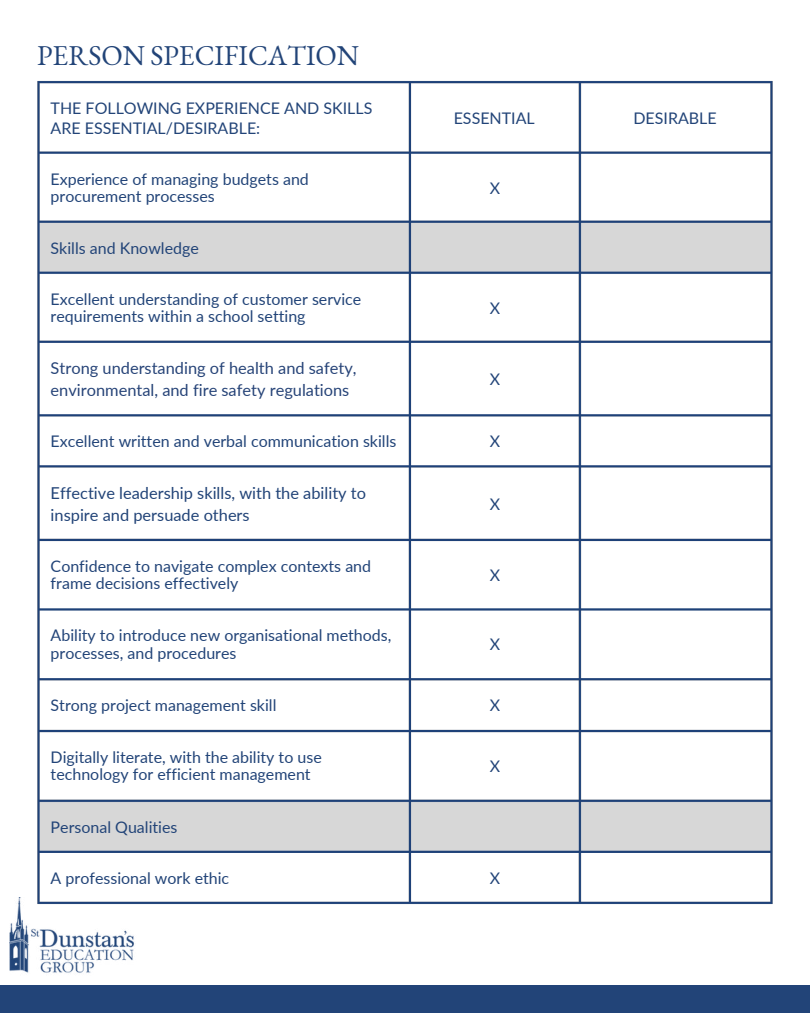
<style>
.page{position:relative;width:810px;height:1013px;background:#fff}
.page>*{position:absolute;margin:0;border:0;box-sizing:border-box;transform-origin:0 0}
.t1{font:28px "EB Garamond";color:#224478}
.t2{font:16.4px/21.8px "Lato";color:#274478}
.t3{font:16.4px/21.8px "Lato";color:#224478}
.t4{font:16px/17.2px "Lato";color:#224478}
</style>
<div class="page">
<div style="left:0;top:985px;width:810px;height:27px;background:#224478"></div>
<img style="left:37px;top:81px;width:736px;height:823px">
<img style="left:10px;top:897px;width:127px;height:76px">
<h1 class="t1" style="left:37px;top:37px;width:323px">PERSON SPECIFICATION</h1>
<p class="t4" style="left:51px;top:97px;width:323px;line-height:20.2px">THE FOLLOWING EXPERIENCE AND SKILLS<br>ARE ESSENTIAL/DESIRABLE:</p>
<p class="t4" style="left:51px;top:169px;width:260px">Experience of managing budgets and procurement processes</p>
<p class="t4" style="left:51px;top:239px;width:150px">Skills and Knowledge</p>
<p class="t4" style="left:51px;top:289px;width:312px">Excellent understanding of customer service requirements within a school setting</p>
<p class="t2" style="left:51px;top:357px;width:307px">Strong understanding of health and safety, environmental, and fire safety regulations</p>
<p class="t4" style="left:51px;top:432px;width:347px">Excellent written and verbal communication skills</p>
<p class="t3" style="left:51px;top:481px;width:317px">Effective leadership skills, with the ability to inspire and persuade others</p>
<p class="t4" style="left:51px;top:556px;width:322px">Confidence to navigate complex contexts and frame decisions effectively</p>
<p class="t4" style="left:51px;top:626px;width:342px">Ability to introduce new organisational methods, processes, and procedures</p>
<p class="t4" style="left:51px;top:696px;width:227px">Strong project management skill</p>
<p class="t4" style="left:51px;top:747px;width:273px">Digitally literate, with the ability to use technology for efficient management</p>
<p class="t4" style="left:51px;top:818px;width:128px">Personal Qualities</p>
<p class="t4" style="left:51px;top:868px;width:180px">A professional work ethic</p>
<p class="t4" style="left:454px;top:109px;width:83px">ESSENTIAL</p>
<p class="t4" style="left:633px;top:109px;width:85px">DESIRABLE</p>
<p class="t4" style="left:490px;top:178px;width:12px">X</p>
<p class="t4" style="left:490px;top:298px;width:12px">X</p>
<p class="t4" style="left:490px;top:370px;width:12px">X</p>
<p class="t4" style="left:490px;top:432px;width:12px">X</p>
<p class="t4" style="left:490px;top:494px;width:12px">X</p>
<p class="t4" style="left:490px;top:565px;width:12px">X</p>
<p class="t4" style="left:490px;top:635px;width:12px">X</p>
<p class="t4" style="left:490px;top:696px;width:12px">X</p>
<p class="t4" style="left:490px;top:756px;width:12px">X</p>
<p class="t4" style="left:490px;top:868px;width:12px">X</p>
</div>
